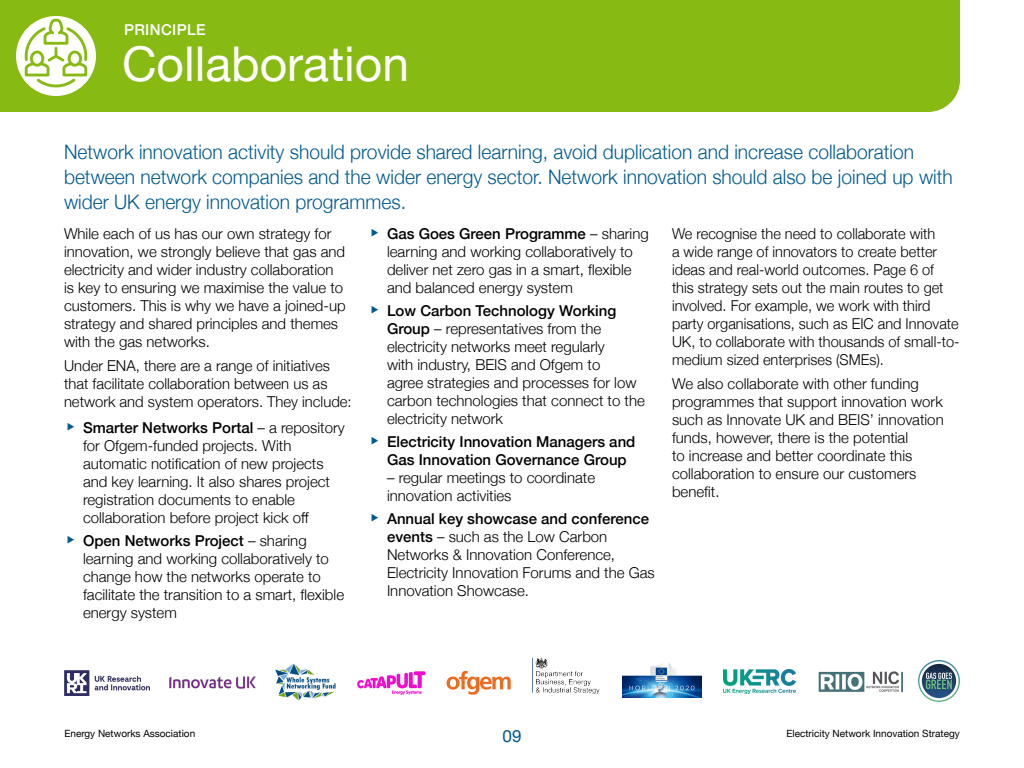
<style>
.page{position:relative;width:1024px;height:768px;background:#fff}
.page>*{position:absolute;margin:0;border:0;box-sizing:border-box;transform-origin:0 0}
.t1{font:48px "Helvetica Neue";color:#fff}
.t2{font:300 20px/25px "Helvetica Neue";color:#00598e;scale:.96 1}
.t3{font:17px "Helvetica Neue";color:#00598e}
.t4{font:300 15px/18px "Helvetica Neue";color:#000}
.t5{font:500 15px/18px "Helvetica Neue";color:#000}
.t6{font:500 15px "Helvetica Neue";letter-spacing:.025em;color:#fff}
.t7{font:10px "Helvetica Neue";color:#000}
.s1{font-weight:500}
</style>
<div class="page">
<img style="left:532px;top:657px;width:68px;height:37px">
<img style="left:357px;top:671px;width:69px;height:24px">
<img style="left:169px;top:676px;width:87px;height:13px">
<img style="left:724px;top:670px;width:72px;height:24px">
<img style="left:64px;top:670px;width:85px;height:25px">
<img style="left:275px;top:663px;width:61px;height:38px">
<img style="left:622px;top:662px;width:79px;height:36px">
<svg style="left:447px;top:671px;width:64px;height:24px"></svg>
<img style="left:818px;top:671px;width:85px;height:21px">
<svg style="left:918px;top:660px;width:42px;height:42px"></svg>
<svg style="left:919px;top:661px;width:40px;height:40px"></svg>
<svg style="left:922px;top:664px;width:34px;height:34px"></svg>
<svg style="left:926px;top:673px;width:26px;height:16px"></svg>
<div style="left:0;top:0;width:960px;height:112px;background:#88ba14"></div>
<div style="left:16px;top:16px;width:80px;height:80px;background:#fff;border-radius:50%"></div>
<svg style="left:23px;top:17px;width:66px;height:79px"></svg>
<p class="t6" style="left:124px;top:17px;width:83px">PRINCIPLE</p>
<h1 class="t1" style="left:122px;top:29px;width:289px">Collaboration</h1>
<p class="t2" style="left:64px;top:138px;width:927px">Network innovation activity should provide shared learning, avoid duplication and increase collaboration between network companies and the wider energy sector. Network innovation should also be joined up with wider UK energy innovation programmes.</p>
<p class="t4" style="left:64px;top:224px;width:283px">While each of us has our own strategy for innovation, we strongly believe that gas and electricity and wider industry collaboration is key to ensuring we maximise the value to customers. This is why we have a joined-up strategy and shared principles and themes with the gas networks.</p>
<p class="t4" style="left:64px;top:356px;width:289px">Under ENA, there are a range of initiatives that facilitate collaboration between us as network and system operators. They include:</p>
<p class="t4" style="left:83px;top:418px;width:263px"><span class="s1">Smarter Networks Portal</span> – a repository for Ofgem-funded projects. With automatic notification of new projects and key learning. It also shares project registration documents to enable collaboration before project kick off</p>
<p class="t4" style="left:83px;top:531px;width:263px"><span class="s1">Open Networks Project</span> – sharing learning and working collaboratively to change how the networks operate to facilitate the transition to a smart, flexible energy system</p>
<p class="t4" style="left:387px;top:224px;width:263px"><span class="s1">Gas Goes Green Programme</span> – sharing learning and working collaboratively to deliver net zero gas in a smart, flexible and balanced energy system</p>
<p class="t4" style="left:387px;top:301px;width:259px"><span class="s1">Low Carbon Technology Working Group</span> – representatives from the electricity networks meet regularly<br>with industry, BEIS and Ofgem to<br>agree strategies and processes for low carbon technologies that connect to the electricity network</p>
<p class="t5" style="left:387px;top:432px;width:250px">Electricity Innovation Managers and<br>Gas Innovation Governance Group</p>
<p class="t4" style="left:387px;top:468px;width:210px">– regular meetings to coordinate innovation activities</p>
<p class="t4" style="left:387px;top:509px;width:269px"><span class="s1">Annual key showcase and conference events</span> – such as the Low Carbon Networks &amp; Innovation Conference, Electricity Innovation Forums and the Gas Innovation Showcase.</p>
<p class="t4" style="left:672px;top:224px;width:289px">We recognise the need to collaborate with<br>a wide range of innovators to create better ideas and real-world outcomes. Page 6 of this strategy sets out the main routes to get involved. For example, we work with third party organisations, such as EIC and Innovate UK, to collaborate with thousands of small-to&shy;medium sized enterprises (SMEs).</p>
<p class="t4" style="left:672px;top:374px;width:273px">We also collaborate with other funding programmes that support innovation work such as Innovate UK and BEIS’ innovation funds, however, there is the potential<br>to increase and better coordinate this collaboration to ensure our customers benefit.</p>
<p class="t7" style="left:64px;top:726px;width:132px">Energy Networks Association</p>
<p class="t3" style="left:503px;top:723px;width:20px">09</p>
<p class="t7" style="left:786px;top:726px;width:175px">Electricity Network Innovation Strategy</p>
</div>
